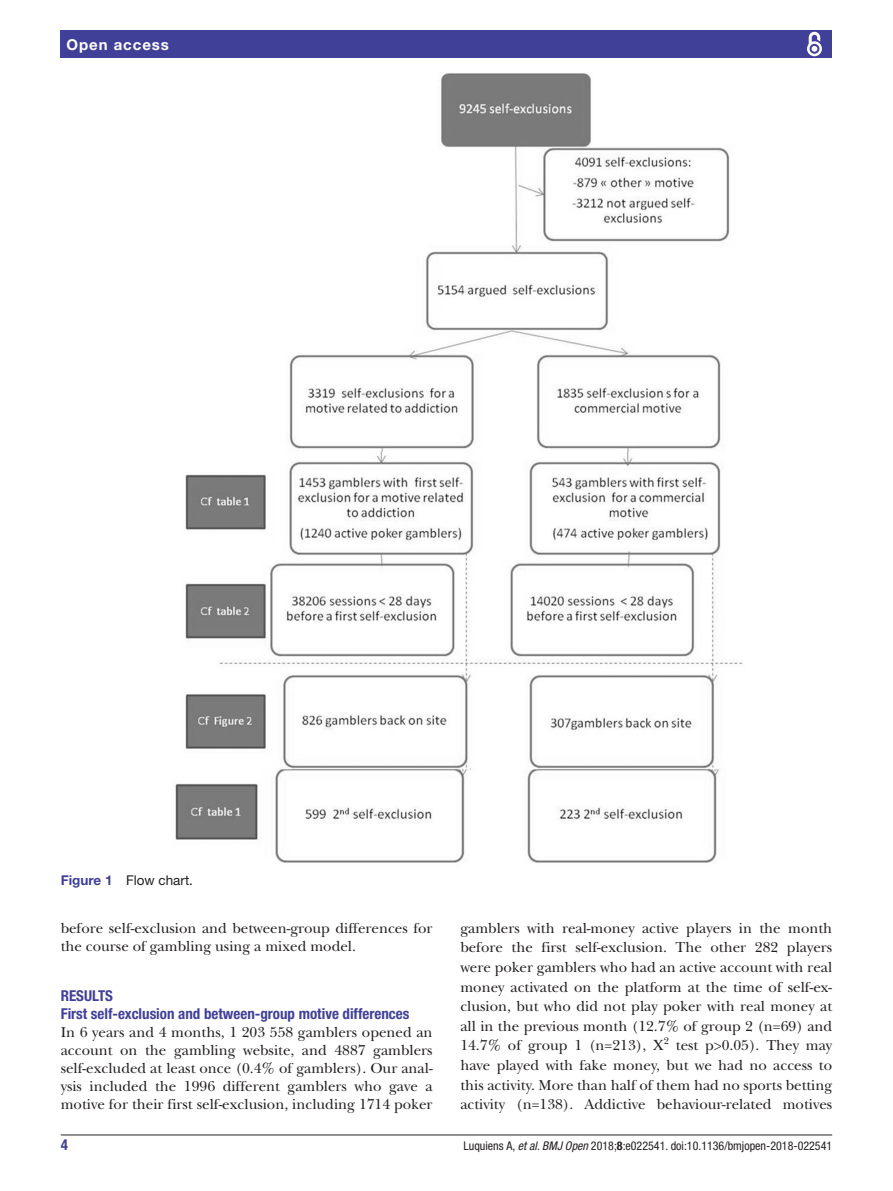
<style>
.page{position:relative;width:893px;height:1191px;background:#fff}
.page>*{position:absolute;margin:0;border:0;box-sizing:border-box;transform-origin:0 0}
.t1{font:15px/19.6px "New Baskerville";color:#231f20;text-align:justify}
.t2{font:700 condensed 15px/18px "Helvetica Neue LT Std";color:#414099}
.t3{font:700 15px "Helvetica Neue LT Std";letter-spacing:.065em;color:#fff}
.t4{font:13.5px "Helvetica Neue LT Std";color:#231f20}
.t5{font:condensed 12px "Helvetica Neue LT Std";color:#231f20}
.t6{font:9.9px "New Baskerville";color:#231f20}
.s1{font-weight:700;color:#414099}
.s2{font-style:italic}
.s3{font-weight:700}
</style>
<div class="page">
<hr style="left:61px;top:1134px;width:771px;height:1px;background:#231f20">
<div style="left:61px;top:31px;width:771px;height:27px;background:#414099"></div>
<svg style="left:807px;top:31px;width:15px;height:26px"></svg>
<img style="left:175px;top:73px;width:568px;height:790px">
<p class="t3" style="left:66px;top:35px;width:104px">Open access</p>
<p class="t4" style="left:61px;top:871px;width:134px"><span class="s1">Figure 1</span> Flow chart.</p>
<p class="t1" style="left:61px;top:919px;width:373px;line-height:18px">before self-exclusion and between-group differences for the course of gambling using a mixed model.</p>
<p class="t2" style="left:61px;top:986px;width:350px">Results<br>First self-exclusion and between-group motive differences</p>
<p class="t1" style="left:61px;top:1023px;width:373px;line-height:18px">In 6 years and 4 months, 1 203 558 gamblers opened an account on the gambling website, and 4887 gamblers self-excluded at least once (0.4% of gamblers). Our anal&shy;ysis included the 1996 different gamblers who gave a motive for their first self-exclusion, including 1714 poker</p>
<p class="t1" style="left:460px;top:918px;width:373px">gamblers with real-money active players in the month before the first self-exclusion. The other 282 players were poker gamblers who had an active account with real money activated on the platform at the time of self-ex&shy;clusion, but who did not play poker with real money at all in the previous month (12.7% of group 2 (n=69) and 14.7% of group 1 (n=213),</p>
<p class="t6" style="left:664px;top:1034px;width:7px">2</p>
<p class="t1" style="left:460px;top:1035px;width:373px;text-indent:216px">test p&gt;0.05). They may have played with fake money, but we had no access to this activity. More than half of them had no sports betting activity (n=138). Addictive behaviour-related motives</p>
<p class="t2" style="left:61px;top:1135px;width:9px">4</p>
<p class="t5" style="left:463px;top:1138px;width:370px">Luquiens A, <span class="s2">et al</span>. <span class="s2">BMJ Open</span> 2018;<span class="s3">8</span>:e022541. doi:10.1136/bmjopen-2018-022541</p>
</div>
